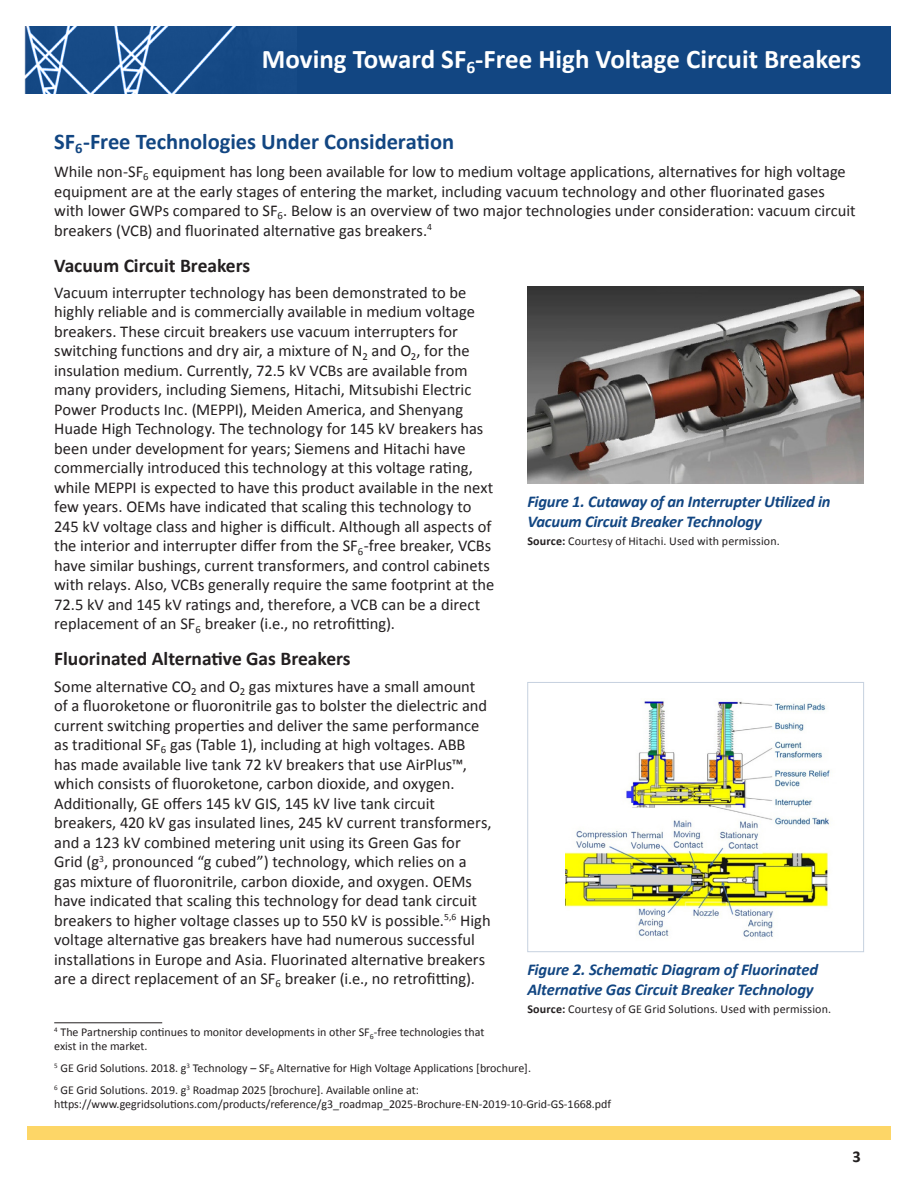
<style>
.page{position:relative;width:918px;height:1188px;background:#fff}
.page>*{position:absolute;margin:0;border:0;box-sizing:border-box;transform-origin:0 0}
.t1{font:700 27px "Calibri";color:#fff}
.t2{font:700 22.5px "Calibri";color:#124682}
.t3{font:700 19.5px "Calibri";color:#231f20}
.t4{font:16.5px/19.5px "Calibri";color:#231f20}
.t5{font:italic 700 16.5px/19.5px "Calibri";letter-spacing:-.01em;color:#124682}
.t6{font:700 16.5px "Calibri";color:#231f20}
.t7{font:12px/13.5px "Calibri";color:#231f20}
.s1{font-weight:700}
</style>
<div class="page">
<div style="left:27px;top:1126px;width:864px;height:14px;background:#fdd667"></div>
<div style="left:27px;top:26px;width:864px;height:68px;background:#124682"></div>
<hr style="left:54px;top:1022px;width:108px;height:1px;background:#231f20">
<img style="left:527px;top:287px;width:337px;height:196px">
<img style="left:565px;top:701px;width:265px;height:236px">
<div style="left:527px;top:682px;width:337px;height:270px;border:1px solid #c6d1df"></div>
<h1 class="t1" style="left:262px;top:42px;width:601px">Moving Toward SF<sub>6</sub>-Free High Voltage Circuit Breakers</h1>
<h2 class="t2" style="left:54px;top:127px;width:401px">SF<sub>6</sub>-Free Technologies Under Consideration</h2>
<p class="t4" style="left:54px;top:161px;width:803px">While non-SF<sub>6</sub> equipment has long been available for low to medium voltage applications, alternatives for high voltage equipment are at the early stages of entering the market, including vacuum technology and other fluorinated gases with lower GWPs compared to SF<sub>6</sub>. Below is an overview of two major technologies under consideration: vacuum circuit breakers (VCB) and fluorinated alternative gas breakers.<sup>4</sup></p>
<h3 class="t3" style="left:54px;top:253px;width:197px">Vacuum Circuit Breakers</h3>
<p class="t4" style="left:54px;top:282px;width:442px">Vacuum interrupter technology has been demonstrated to be highly reliable and is commercially available in medium voltage breakers. These circuit breakers use vacuum interrupters for switching functions and dry air, a mixture of N<sub>2</sub> and O<sub>2</sub>, for the insulation medium. Currently, 72.5 kV VCBs are available from many providers, including Siemens, Hitachi, Mitsubishi Electric Power Products Inc. (MEPPI), Meiden America, and Shenyang Huade High Technology. The technology for 145 kV breakers has been under development for years; Siemens and Hitachi have commercially introduced this technology at this voltage rating, while MEPPI is expected to have this product available in the next few years. OEMs have indicated that scaling this technology to 245 kV voltage class and higher is difficult. Although all aspects of the interior and interrupter differ from the SF<sub>6</sub>-free breaker, VCBs have similar bushings, current transformers, and control cabinets with relays. Also, VCBs generally require the same footprint at the 72.5 kV and 145 kV ratings and, therefore, a VCB can be a direct replacement of an SF<sub>6</sub> breaker (i.e., no retrofitting).</p>
<h3 class="t3" style="left:54px;top:646px;width:298px">Fluorinated Alternative Gas Breakers</h3>
<p class="t4" style="left:54px;top:676px;width:439px">Some alternative CO<sub>2</sub> and O<sub>2</sub> gas mixtures have a small amount of a fluoroketone or fluoronitrile gas to bolster the dielectric and current switching properties and deliver the same performance as traditional SF<sub>6</sub> gas (Table 1), including at high voltages. ABB has made available live tank 72 kV breakers that use AirPlus™, which consists of fluoroketone, carbon dioxide, and oxygen.<br>Additionally, GE offers 145 kV GIS, 145 kV live tank circuit breakers, 420 kV gas insulated lines, 245 kV current transformers, and a 123 kV combined metering unit using its Green Gas for Grid (g<sup>3</sup>, pronounced “g cubed”) technology, which relies on a gas mixture of fluoronitrile, carbon dioxide, and oxygen. OEMs have indicated that scaling this technology for dead tank circuit breakers to higher voltage classes up to 550 kV is possible.<sup>5,6</sup> High voltage alternative gas breakers have had numerous successful installations in Europe and Asia. Fluorinated alternative breakers are a direct replacement of an SF<sub>6</sub> breaker (i.e., no retrofitting).</p>
<p class="t5" style="left:527px;top:492px;width:305px">Figure 1. Cutaway of an Interrupter Utilized in<br>Vacuum Circuit Breaker Technology</p>
<p class="t7" style="left:527px;top:534px;width:254px"><span class="s1">Source:</span> Courtesy of Hitachi. Used with permission.</p>
<p class="t5" style="left:527px;top:960px;width:292px">Figure 2. Schematic Diagram of Fluorinated<br>Alternative Gas Circuit Breaker Technology</p>
<p class="t7" style="left:527px;top:1002px;width:305px"><span class="s1">Source:</span> Courtesy of GE Grid Solutions. Used with permission.</p>
<p class="t7" style="left:54px;top:1025px;width:432px"><sup>4</sup> The Partnership continues to monitor developments in other SF<sub>6</sub>-free technologies that exist in the market.</p>
<p class="t7" style="left:54px;top:1057px;width:478px;line-height:22.2px"><sup>5</sup> GE Grid Solutions. 2018. g<sup>3</sup> Technology – SF<sub>6</sub> Alternative for High Voltage Applications [brochure].<br><sup>6</sup> GE Grid Solutions. 2019. g<sup>3</sup> Roadmap 2025 [brochure]. Available online at:</p>
<p class="t7" style="left:54px;top:1097px;width:558px">https://www.gegridsolutions.com/products/reference/g3_roadmap_2025-Brochure-EN-2019-10-Grid-GS-1668.pdf</p>
<p class="t6" style="left:852px;top:1146px;width:10px">3</p>
</div>
